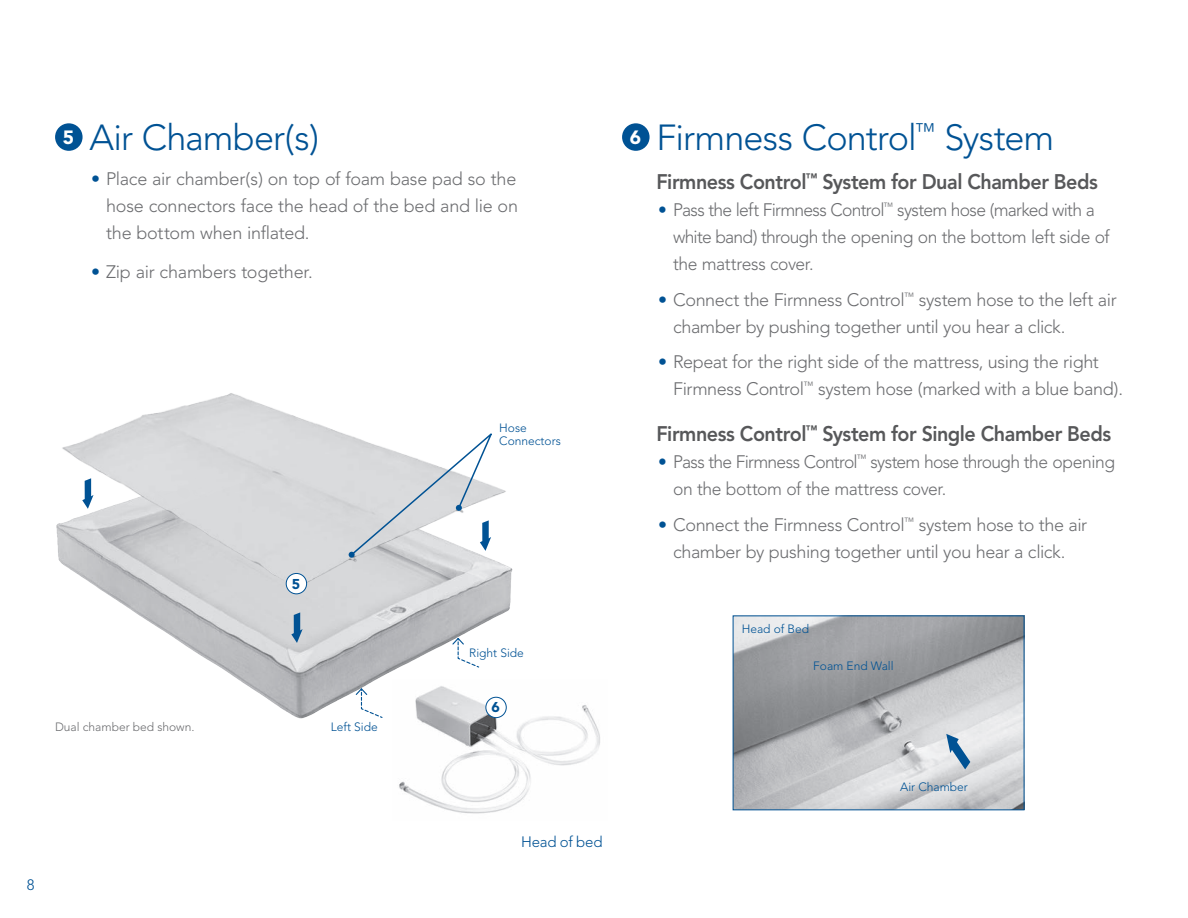
<style>
.page{position:relative;width:1188px;height:918px;background:#fff}
.page>*{position:absolute;margin:0;border:0;box-sizing:border-box;transform-origin:0 0}
.t1{font:300 36px "Avenir";letter-spacing:-.025em;color:#005294}
.t2{font:800 21px "Avenir";letter-spacing:-.025em;color:#57585a;scale:.94 1}
.t3{font:300 18px/27px "Avenir";letter-spacing:-.025em;color:#6c6d70}
.t4{font:300 15px "Avenir";letter-spacing:-.015em;color:#005294}
.t5{font:900 14.1px "Avenir";color:#005294}
.t6{font:300 12px/13.4px "Avenir";color:#005294}
.t7{font:300 12px "Avenir";color:#6c6d70}
.s1{color:#005294}
</style>
<div class="page">
<div style="left:55px;top:123px;width:28px;height:28px;background:#005294;border-radius:50%"></div>
<div style="left:622px;top:123px;width:28px;height:28px;background:#005294;border-radius:50%"></div>
<img style="left:140px;top:616px;width:357px;height:103px">
<img style="left:56px;top:393px;width:457px;height:223px">
<svg style="left:291px;top:612px;width:12px;height:31px"></svg>
<svg style="left:82px;top:478px;width:12px;height:31px"></svg>
<div style="left:286px;top:573px;width:21px;height:21px;background:#fff;border-radius:50%"></div>
<div style="left:286px;top:573px;width:21px;height:21px;border:1px solid #005294;border-radius:50%"></div>
<svg style="left:349px;top:429px;width:146px;height:129px"></svg>
<img style="left:735px;top:618px;width:287px;height:190px">
<svg style="left:946px;top:734px;width:24px;height:35px"></svg>
<svg style="left:355px;top:687px;width:28px;height:32px"></svg>
<svg style="left:451px;top:637px;width:29px;height:32px"></svg>
<img style="left:393px;top:679px;width:207px;height:135px">
<div style="left:486px;top:697px;width:20px;height:21px;background:#fff;border-radius:50%"></div>
<div style="left:486px;top:697px;width:21px;height:21px;border:1px solid #005294;border-radius:50%"></div>
<h1 class="t1" style="left:63px;top:116px;width:258px"><sup>5</sup> Air Chamber(s)</h1>
<p class="t3" style="left:106px;top:166px;width:414px;text-align:justify;text-indent:-15px"><span class="s1">•</span> Place air chamber(s) on top of foam base pad so the hose connectors face the head of the bed and lie on the bottom when inflated.</p>
<p class="t3" style="left:91px;top:258px;width:223px"><span class="s1">•</span> Zip air chambers together.</p>
<p class="t7" style="left:55px;top:720px;width:141px">Dual chamber bed shown.</p>
<p class="t4" style="left:27px;top:876px;width:9px">8</p>
<p class="t5" style="left:292px;top:575px;width:10px">5</p>
<p class="t6" style="left:331px;top:720px;width:48px">Left Side</p>
<p class="t6" style="left:499px;top:421px;width:63px">Hose<br>Connectors</p>
<p class="t6" style="left:469px;top:646px;width:56px">Right Side</p>
<p class="t5" style="left:491px;top:699px;width:10px">6</p>
<p class="t4" style="left:521px;top:833px;width:83px">Head of bed</p>
<h1 class="t1" style="left:630px;top:116px;width:426px"><sup>6</sup> Firmness Control<sup>™</sup> System</h1>
<p class="t2" style="left:657px;top:169px;width:471px">Firmness Control<sup>™</sup> System for Dual Chamber Beds</p>
<p class="t3" style="left:673px;top:196px;width:438px;text-indent:-15px"><span class="s1">•</span> Pass the left Firmness Control<sup>™</sup> system hose (marked with a white band) through the opening on the bottom left side of the mattress cover.</p>
<p class="t3" style="left:673px;top:286px;width:445px;text-indent:-15px"><span class="s1">•</span> Connect the Firmness Control<sup>™</sup> system hose to the left air chamber by pushing together until you hear a click.</p>
<p class="t3" style="left:673px;top:349px;width:451px;text-indent:-15px"><span class="s1">•</span> Repeat for the right side of the mattress, using the right<br>Firmness Control<sup>™</sup> system hose (marked with a blue band).</p>
<p class="t2" style="left:657px;top:422px;width:485px">Firmness Control<sup>™</sup> System for Single Chamber Beds</p>
<p class="t3" style="left:673px;top:449px;width:443px;text-indent:-15px"><span class="s1">•</span> Pass the Firmness Control<sup>™</sup> system hose through the opening on the bottom of the mattress cover.</p>
<p class="t3" style="left:658px;top:511px;width:431px;text-align:center"><span class="s1">•</span> Connect the Firmness Control<sup>™</sup> system hose to the air chamber by pushing together until you hear a click.</p>
<p class="t6" style="left:742px;top:622px;width:69px">Head of Bed</p>
<p class="t6" style="left:813px;top:659px;width:82px">Foam End Wall</p>
<p class="t6" style="left:900px;top:780px;width:69px">Air Chamber</p>
</div>
